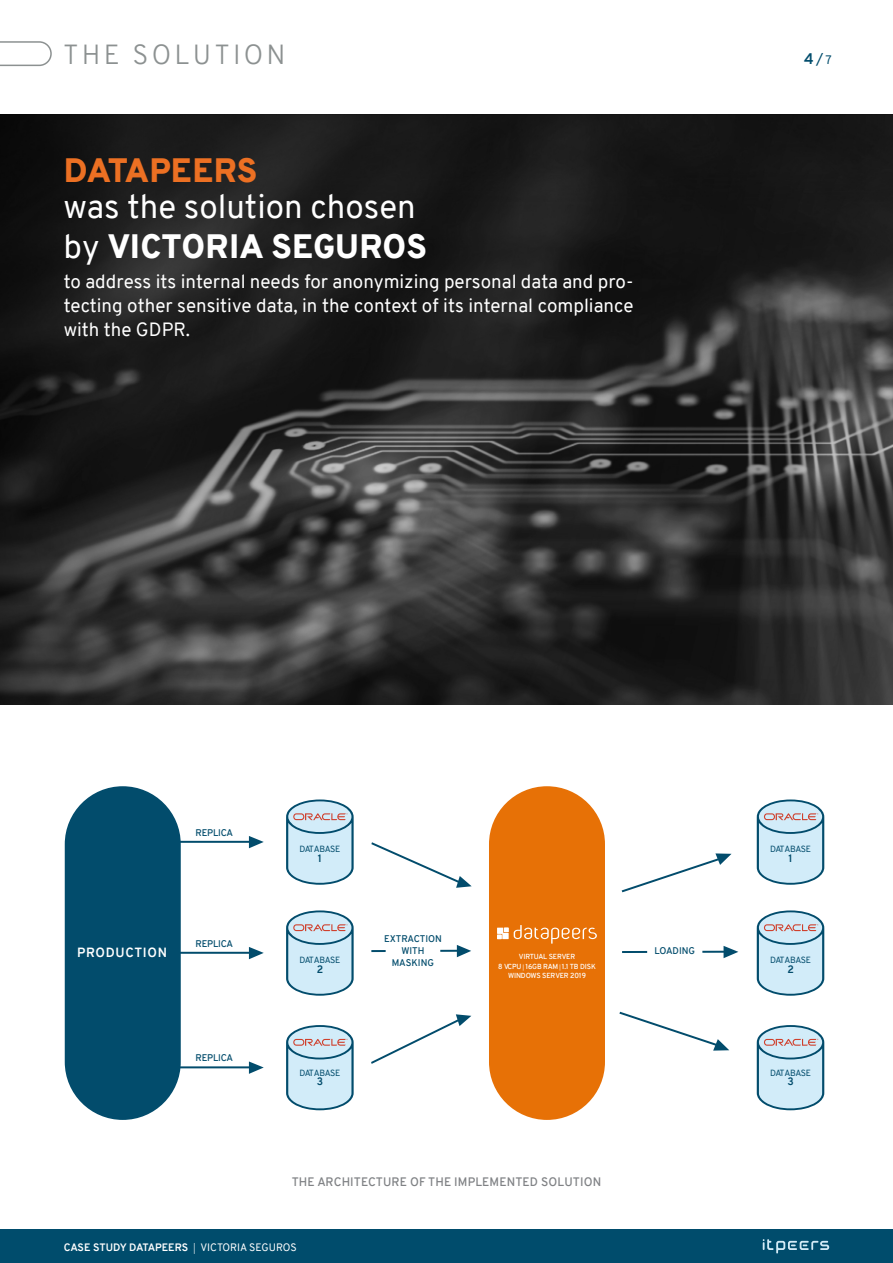
<style>
.page{position:relative;width:893px;height:1263px;background:#fff}
.page>*{position:absolute;margin:0;border:0;box-sizing:border-box;transform-origin:0 0}
.t1{font:33px/40.5px "Overpass";color:#fff}
.t2{font:900 33px "Overpass";color:#ec7023}
.t3{font:300 27px "Overpass";letter-spacing:.12em;color:#8c9191}
.t4{font:18.75px/24px "Overpass";color:#fff;text-align:justify}
.t5{font:700 15px "Overpass";color:#004c6c}
.t6{font:700 13.05px "Overpass";letter-spacing:.05em;color:#fff}
.t7{font:600 12px "Overpass";letter-spacing:.01em;color:#808285}
.t8{font:700 10.5px "Overpass";letter-spacing:-.005em;color:#fff}
.t9{font:700 10.5px "Overpass";color:#024c6c}
.t10{font:600 9.45px "Overpass";letter-spacing:-.02em;color:#024c6c}
.t11{font:600 9.45px/12px "Overpass";color:#024c6c;text-align:center}
.t12{font:8.7px "Overpass";letter-spacing:-.045em;color:#024c6c}
.t13{font:600 7.2px/9.6px "Overpass";letter-spacing:-.02em;color:#fff;text-align:center}
.s1{font-weight:400}
.s2{font-weight:400;font-size:12px}
.s3{font-weight:900}
.s4{font-size:4.35px}
.s5{font-weight:300;font-size:7.5px}
</style>
<div class="page">
<img style="left:0;top:115px;width:893px;height:589px">
<div style="left:0;top:1230px;width:893px;height:33px;background:#004c6c"></div>
<svg style="left:763px;top:1239px;width:66px;height:15px"></svg>
<svg style="left:0;top:41px;width:52px;height:26px"></svg>
<div style="left:65px;top:786px;width:116px;height:334px;background:#024c6c;border-radius:58px"></div>
<div style="left:489px;top:786px;width:116px;height:334px;background:#e77106;border-radius:58px"></div>
<svg style="left:180px;top:836px;width:84px;height:12px"></svg>
<svg style="left:180px;top:947px;width:84px;height:12px"></svg>
<svg style="left:180px;top:1061px;width:84px;height:13px"></svg>
<svg style="left:286px;top:799px;width:68px;height:86px;background:#bed7e4"></svg>
<svg style="left:371px;top:842px;width:101px;height:46px"></svg>
<svg style="left:371px;top:1014px;width:100px;height:50px"></svg>
<svg style="left:371px;top:945px;width:100px;height:13px"></svg>
<svg style="left:622px;top:946px;width:116px;height:12px"></svg>
<svg style="left:622px;top:853px;width:109px;height:39px"></svg>
<div style="left:647px;top:941px;width:55px;height:19px;background:#fff;border-radius:5px"></div>
<svg style="left:286px;top:910px;width:68px;height:86px;background:#bed7e4"></svg>
<svg style="left:286px;top:1025px;width:68px;height:85px;background:#bdd7e4"></svg>
<svg style="left:497px;top:925px;width:100px;height:19px"></svg>
<svg style="left:619px;top:1012px;width:110px;height:38px"></svg>
<svg style="left:757px;top:799px;width:67px;height:86px;background:#bed7e4"></svg>
<svg style="left:757px;top:910px;width:67px;height:86px;background:#bed7e4"></svg>
<svg style="left:757px;top:1025px;width:67px;height:85px;background:#bed7e4"></svg>
<h2 class="t3" style="left:63px;top:35px;width:224px">THE SOLUTION</h2>
<p class="t5" style="left:804px;top:48px;width:29px">4<span class="s1">/</span><span class="s2">7</span></p>
<h1 class="t2" style="left:64px;top:147px;width:195px">DATAPEERS</h1>
<h1 class="t1" style="left:64px;top:186px;width:365px">was the solution chosen by <span class="s3">VICTORIA SEGUROS</span></h1>
<p class="t4" style="left:64px;top:270px;width:571px">to address its internal needs for anonymizing personal data and pro&shy;tecting other sensitive data, in the context of its internal compliance with the GDPR.</p>
<p class="t10" style="left:196px;top:825px;width:39px">REPLICA</p>
<p class="t6" style="left:77px;top:943px;width:91px">PRODUCTION</p>
<p class="t10" style="left:196px;top:937px;width:39px">REPLICA</p>
<p class="t10" style="left:196px;top:1051px;width:39px">REPLICA</p>
<p class="t12" style="left:299px;top:843px;width:43px">DATABASE</p>
<p class="t9" style="left:318px;top:851px;width:6px">1</p>
<p class="t12" style="left:299px;top:953px;width:43px">DATABASE</p>
<p class="t9" style="left:317px;top:961px;width:8px">2</p>
<p class="t12" style="left:299px;top:1066px;width:43px">DATABASE</p>
<p class="t9" style="left:317px;top:1074px;width:8px">3</p>
<p class="t11" style="left:384px;top:933px;width:59px">EXTRACTION<br>WITH<br>MASKING</p>
<p class="t13" style="left:498px;top:952px;width:99px">VIRTUAL SERVER<br>8 VCPU <span class="s4">|</span> 16GB RAM <span class="s4">|</span> 1.1 TB DISK<br>WINDOWS SERVER 2019</p>
<p class="t7" style="left:292px;top:1174px;width:311px">THE ARCHITECTURE OF THE IMPLEMENTED SOLUTION</p>
<p class="t8" style="left:64px;top:1239px;width:235px">CASE STUDY DATAPEERS <span class="s5">|</span> <span class="s1">VICTORIA SEGUROS</span></p>
<p class="t10" style="left:654px;top:944px;width:42px">LOADING</p>
<p class="t12" style="left:770px;top:843px;width:43px">DATABASE</p>
<p class="t9" style="left:788px;top:851px;width:6px">1</p>
<p class="t12" style="left:770px;top:953px;width:43px">DATABASE</p>
<p class="t9" style="left:787px;top:961px;width:8px">2</p>
<p class="t12" style="left:770px;top:1066px;width:43px">DATABASE</p>
<p class="t9" style="left:787px;top:1074px;width:8px">3</p>
</div>
